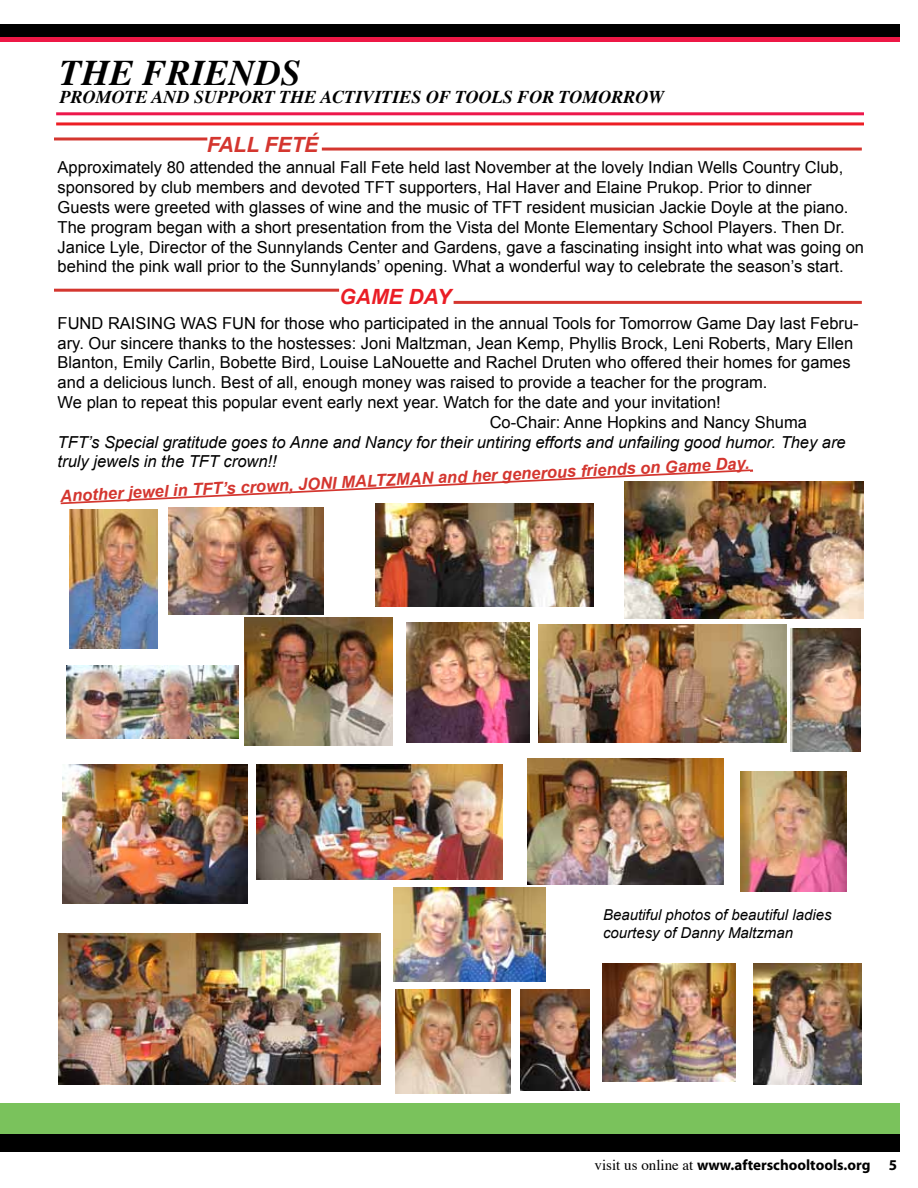
<style>
.page{position:relative;width:918px;height:1188px;background:#fff}
.page>*{position:absolute;margin:0;border:0;box-sizing:border-box;transform-origin:0 0}
.t1{font:italic 700 36px "Times";color:#000}
.t2{font:italic 700 21px "Arial";color:#d4362f}
.t3{font:italic 700 21px "Arial";color:#ea1d25}
.t4{font:italic 700 18px "Times";color:#000}
.t5{font:16.5px/19.8px "Arial";color:#000}
.t6{font:italic 16.5px/19.8px "Arial";color:#000}
.t7{font:italic 700 16.5px "Arial";color:#d4362f}
.t8{font:italic 15px/18px "Arial";color:#000}
.t9{font:700 15px "Myriad";color:#000}
.s1{font-family:"Times";font-weight:400}
</style>
<div class="page">
<div style="left:0;top:24px;width:900px;height:18px;background:#000"></div>
<div style="left:0;top:1134px;width:899px;height:18px;background:#000"></div>
<hr style="left:0;top:38px;width:900px;height:4px;background:#ed1846">
<div style="left:0;top:1104px;width:899px;height:30px;background:#7ac25c"></div>
<hr style="left:56px;top:112px;width:808px;height:3px;background:#ed174b">
<hr style="left:56px;top:122px;width:808px;height:3px;background:#ed1d24">
<hr style="left:54px;top:137px;width:153px;height:3px;background:#d4362f">
<hr style="left:322px;top:148px;width:540px;height:3px;background:#d4362f">
<hr style="left:54px;top:289px;width:285px;height:3px;background:#d4362f">
<hr style="left:454px;top:301px;width:408px;height:3px;background:#d4362f">
<img style="left:521px;top:989px;width:68px;height:102px">
<img style="left:168px;top:508px;width:156px;height:107px">
<img style="left:67px;top:665px;width:172px;height:74px">
<img style="left:625px;top:482px;width:239px;height:137px">
<img style="left:63px;top:765px;width:184px;height:138px">
<img style="left:256px;top:765px;width:247px;height:114px">
<img style="left:527px;top:758px;width:197px;height:127px">
<img style="left:791px;top:629px;width:69px;height:123px">
<img style="left:406px;top:622px;width:123px;height:120px">
<img style="left:376px;top:505px;width:217px;height:102px">
<img style="left:244px;top:618px;width:149px;height:127px">
<img style="left:58px;top:933px;width:322px;height:152px">
<img style="left:754px;top:963px;width:108px;height:122px">
<img style="left:395px;top:990px;width:116px;height:103px">
<img style="left:539px;top:624px;width:247px;height:119px">
<img style="left:69px;top:510px;width:88px;height:138px">
<img style="left:393px;top:888px;width:152px;height:93px">
<img style="left:741px;top:771px;width:105px;height:120px">
<svg style="left:60px;top:469px;width:693px;height:36px"></svg>
<img style="left:603px;top:963px;width:132px;height:118px">
<h1 class="t1" style="left:60px;top:39px;width:243px">THE FRIENDS</h1>
<p class="t4" style="left:60px;top:80px;width:606px">PROMOTE AND SUPPORT THE ACTIVITIES OF TOOLS FOR TOMORROW</p>
<p class="t2" style="left:207px;top:131px;width:113px">FALL FETÉ</p>
<p class="t5" style="left:58px;top:158px;width:808px">Approximately 80 attended the annual Fall Fete held last November at the lovely Indian Wells Country Club, sponsored by club members and devoted TFT supporters, Hal Haver and Elaine Prukop. Prior to dinner Guests were greeted with glasses of wine and the music of TFT resident musician Jackie Doyle at the piano.<br>The program began with a short presentation from the Vista del Monte Elementary School Players. Then Dr.<br>Janice Lyle, Director of the Sunnylands Center and Gardens, gave a fascinating insight into what was going on behind the pink wall prior to the Sunnylands’ opening. What a wonderful way to celebrate the season’s start.</p>
<p class="t3" style="left:340px;top:283px;width:113px">GAME DAY</p>
<p class="t5" style="left:58px;top:313px;width:803px">FUND RAISING WAS FUN for those who participated in the annual Tools for Tomorrow Game Day last Febru-</p>
<p class="t5" style="left:58px;top:333px;width:797px">ary. Our sincere thanks to the hostesses: Joni Maltzman, Jean Kemp, Phyllis Brock, Leni Roberts, Mary Ellen</p>
<p class="t5" style="left:58px;top:353px;width:795px">Blanton, Emily Carlin, Bobette Bird, Louise LaNouette and Rachel Druten who offered their homes for games</p>
<p class="t5" style="left:58px;top:373px;width:711px">and a delicious lunch. Best of all, enough money was raised to provide a teacher for the program.</p>
<p class="t5" style="left:58px;top:393px;width:665px">We plan to repeat this popular event early next year. Watch for the date and your invitation!</p>
<p class="t5" style="left:490px;top:412px;width:319px">Co-Chair: Anne Hopkins and Nancy Shuma</p>
<p class="t6" style="left:58px;top:432px;width:790px">TFT’s Special gratitude goes to Anne and Nancy for their untiring efforts and unfailing good humor. They are truly jewels in the TFT crown!!</p>
<p class="t7" style="left:60px;top:487px;width:692px;rotate:-3deg">Another jewel in TFT’s crown, JONI MALTZMAN and her generous friends on Game Day.</p>
<p class="t8" style="left:603px;top:906px;width:230px">Beautiful photos of beautiful ladies courtesy of Danny Maltzman</p>
<p class="t9" style="left:595px;top:1157px;width:304px"><span class="s1">visit us online at</span> www.afterschooltools.org 5</p>
</div>
